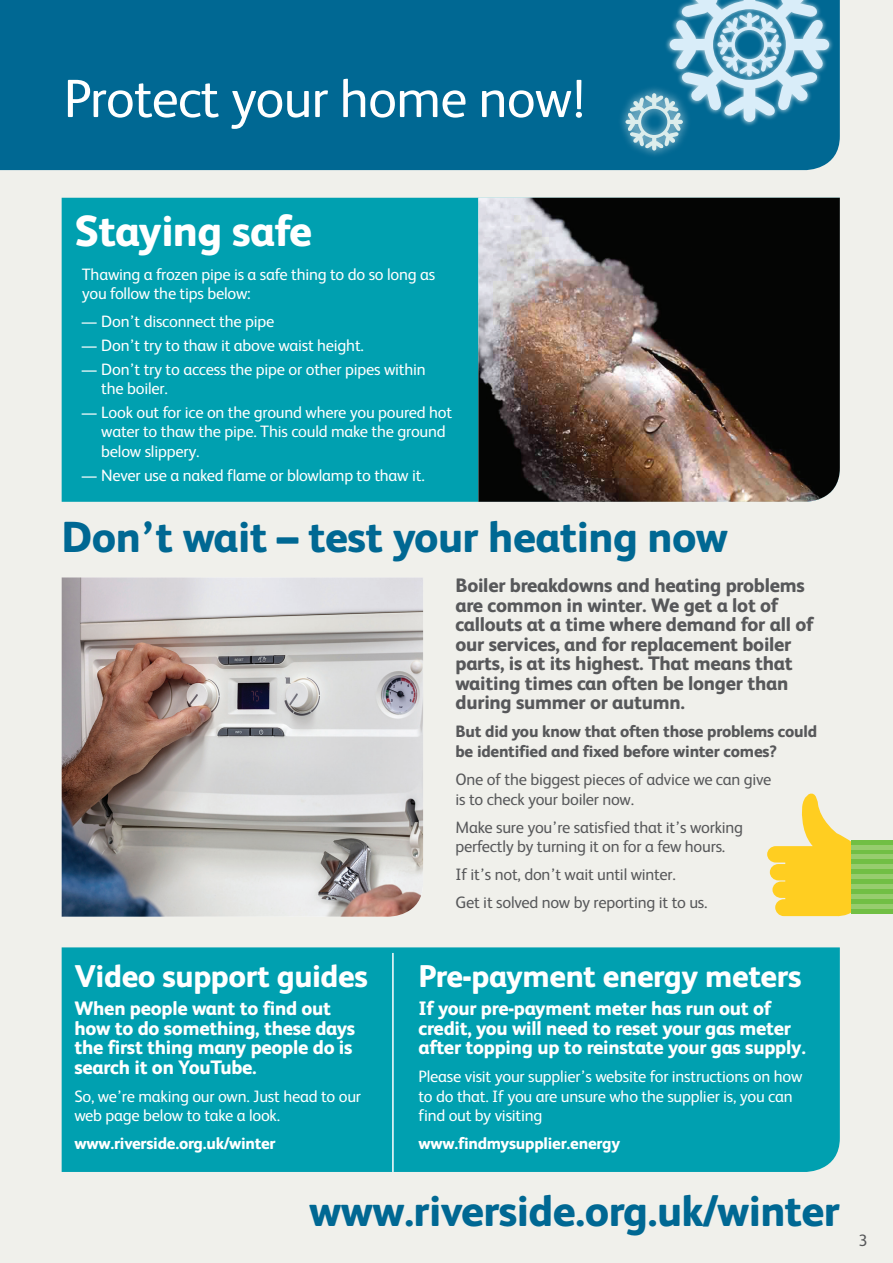
<style>
.page{position:relative;width:893px;height:1263px;background:#f0f0eb}
.page>*{position:absolute;margin:0;border:0;box-sizing:border-box;transform-origin:0 0}
.t1{font:54px "FS Albert";letter-spacing:-.015em;color:#fff}
.t2{font:800 43.5px "FS Albert";letter-spacing:-.015em;color:#006893}
.t3{font:800 43.5px "FS Albert";letter-spacing:-.015em;color:#fff}
.t4{font:800 31.5px "FS Albert";letter-spacing:-.015em;color:#fff}
.t5{font:800 19.5px/19.5px "FS Albert";letter-spacing:-.015em;color:#57585a}
.t6{font:800 19.5px/19.5px "FS Albert";letter-spacing:-.015em;color:#fff}
.t7{font:16.5px/19.5px "FS Albert";letter-spacing:-.015em;color:#fff}
.t8{font:16.5px/19.5px "FS Albert";letter-spacing:-.015em;color:#57585a}
.t9{font:800 16.5px/19.5px "FS Albert";letter-spacing:-.015em;color:#57585a}
.t10{font:800 16.5px "FS Albert";letter-spacing:-.015em;color:#fff}
.s1{font-size:15px}
</style>
<div class="page">
<div style="left:62px;top:947px;width:778px;height:225px;background:#00a0b0"></div>
<img style="left:62px;top:577px;width:361px;height:340px">
<div style="left:62px;top:198px;width:416px;height:304px;background:#00a0b0"></div>
<img style="left:478px;top:198px;width:362px;height:304px">
<div style="left:0;top:0;width:840px;height:170px;background:#006893"></div>
<svg style="left:767px;top:793px;width:124px;height:123px"></svg>
<div style="left:852px;top:840px;width:41px;height:5px;background:#71bf44"></div>
<hr style="left:852px;top:845px;width:41px;height:4px;background:#97cd6e">
<div style="left:852px;top:849px;width:41px;height:5px;background:#71bf44"></div>
<div style="left:852px;top:854px;width:41px;height:5px;background:#97cd6e"></div>
<div style="left:852px;top:859px;width:41px;height:5px;background:#71bf44"></div>
<div style="left:852px;top:864px;width:41px;height:5px;background:#97cd6e"></div>
<div style="left:852px;top:869px;width:41px;height:5px;background:#71bf44"></div>
<div style="left:852px;top:874px;width:41px;height:5px;background:#97cd6e"></div>
<div style="left:852px;top:879px;width:41px;height:5px;background:#71bf44"></div>
<div style="left:852px;top:884px;width:41px;height:5px;background:#97cd6e"></div>
<div style="left:852px;top:889px;width:41px;height:5px;background:#71bf44"></div>
<div style="left:852px;top:894px;width:41px;height:5px;background:#97cd6e"></div>
<div style="left:852px;top:899px;width:41px;height:5px;background:#71bf44"></div>
<hr style="left:852px;top:904px;width:41px;height:4px;background:#97cd6e">
<div style="left:852px;top:908px;width:41px;height:5px;background:#71bf44"></div>
<div style="left:665px;top:0;width:169px;height:127px;background:#fff;opacity:.75"></div>
<div style="left:617px;top:84px;width:75px;height:76px;background:#fff;opacity:.75"></div>
<svg style="left:625px;top:0;width:204px;height:151px"></svg>
<hr style="left:392px;top:953px;width:2px;height:219px;background:#fff">
<p class="t1" style="left:64px;top:63px;width:522px">Protect your home now!</p>
<p class="t3" style="left:74px;top:200px;width:239px">Staying safe</p>
<p class="t7" style="left:82px;top:263px;width:355px">Thawing a frozen pipe is a safe thing to do so long as you follow the tips below:</p>
<p class="t7" style="left:82px;top:311px;width:194px"><span class="s1">—</span> Don’t disconnect the pipe</p>
<p class="t7" style="left:82px;top:335px;width:284px"><span class="s1">—</span> Don’t try to thaw it above waist height.</p>
<p class="t7" style="left:101px;top:358px;width:326px;text-indent:-20px"><span class="s1">—</span> Don’t try to access the pipe or other pipes within the boiler.</p>
<p class="t7" style="left:101px;top:402px;width:353px;text-indent:-20px"><span class="s1">—</span> Look out for ice on the ground where you poured hot water to thaw the pipe. This could make the ground below slippery.</p>
<p class="t7" style="left:82px;top:464px;width:344px"><span class="s1">—</span> Never use a naked flame or blowlamp to thaw it.</p>
<p class="t2" style="left:62px;top:506px;width:668px">Don’t wait – test your heating now</p>
<p class="t5" style="left:455px;top:575px;width:359px">Boiler breakdowns and heating problems are common in winter. We get a lot of callouts at a time where demand for all of our services, and for replacement boiler parts, is at its highest. That means that waiting times can often be longer than during summer or autumn.</p>
<p class="t9" style="left:455px;top:721px;width:363px">But did you know that often those problems could be identified and fixed before winter comes?</p>
<p class="t8" style="left:455px;top:769px;width:317px">One of the biggest pieces of advice we can give is to check your boiler now.</p>
<p class="t8" style="left:455px;top:816px;width:289px">Make sure you’re satisfied that it’s working perfectly by turning it on for a few hours.</p>
<p class="t8" style="left:455px;top:864px;width:222px">If it’s not, don’t wait until winter.</p>
<p class="t8" style="left:455px;top:892px;width:254px">Get it solved now by reporting it to us.</p>
<p class="t4" style="left:74px;top:954px;width:295px">Video support guides</p>
<p class="t6" style="left:74px;top:998px;width:282px">When people want to find out how to do something, these days the first thing many people do is search it on YouTube.</p>
<p class="t7" style="left:74px;top:1086px;width:288px">So, we’re making our own. Just head to our web page below to take a look.</p>
<p class="t10" style="left:74px;top:1132px;width:203px">www.riverside.org.uk/winter</p>
<p class="t4" style="left:418px;top:954px;width:385px">Pre-payment energy meters</p>
<p class="t6" style="left:418px;top:998px;width:389px">If your pre-payment meter has run out of credit, you will need to reset your gas meter after topping up to reinstate your gas supply.</p>
<p class="t7" style="left:418px;top:1066px;width:385px">Please visit your supplier’s website for instructions on how to do that. If you are unsure who the supplier is, you can find out by visiting</p>
<p class="t10" style="left:418px;top:1132px;width:203px">www.findmysupplier.energy</p>
<p class="t2" style="left:309px;top:1179px;width:532px">www.riverside.org.uk/winter</p>
<p class="t8" style="left:859px;top:1230px;width:11px">3</p>
</div>
